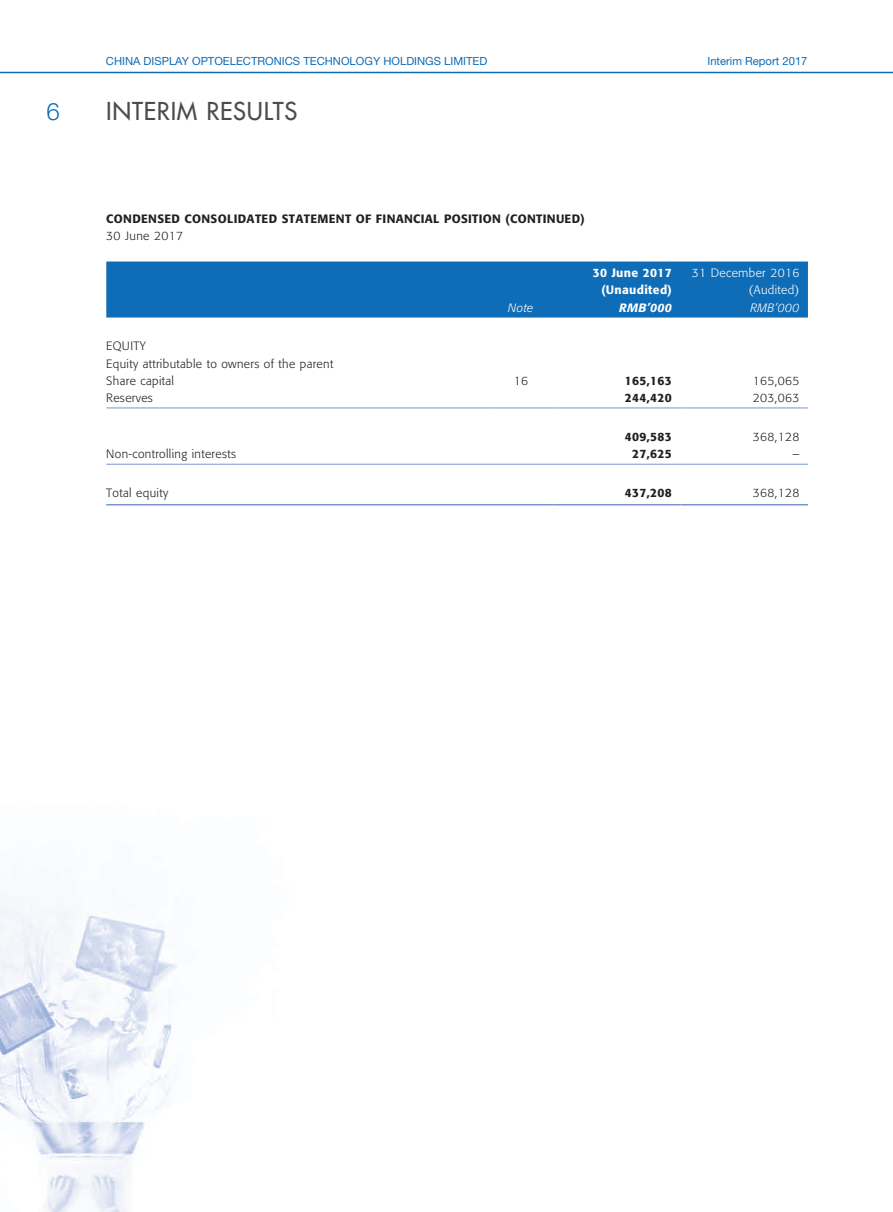
<style>
.page{position:relative;width:893px;height:1212px;background:#fff}
.page>*{position:absolute;margin:0;border:0;box-sizing:border-box;transform-origin:0 0}
.t1{font:500 24px "Futura Std";letter-spacing:.03em;color:#4b4c4d}
.t2{font:300 24px "Helvetica Neue LT Std";color:#0f6cb6}
.t3{font:300 12px/17.2px "Formata";letter-spacing:.03em;color:#231f20}
.t4{font:500 12px "Formata";letter-spacing:.03em;color:#231f20}
.t5{font:300 12px "Formata";letter-spacing:.03em;color:#fff}
.t6{font:500 12px "Formata";letter-spacing:.03em;color:#fff}
.t7{font:italic 300 12px "Formata";letter-spacing:.03em;color:#fff}
.t8{font:italic 500 12px "Formata";letter-spacing:.03em;color:#fff}
.t9{font:11.25px "Helvetica Neue LT Std";color:#0f6cb6}
</style>
<div class="page">
<img style="left:0;top:71px;width:893px;height:1141px">
<hr style="left:0;top:72px;width:893px;height:1px;background:#0f6cb6">
<div style="left:106px;top:261px;width:702px;height:56px;background:#0f6cb6"></div>
<hr style="left:106px;top:408px;width:383px;height:1px;background:#7796cd">
<hr style="left:489px;top:408px;width:64px;height:1px;background:#7796cd">
<hr style="left:553px;top:408px;width:127px;height:1px;background:#7796cd">
<hr style="left:680px;top:408px;width:128px;height:1px;background:#7796cd">
<hr style="left:106px;top:464px;width:383px;height:1px;background:#7796cd">
<hr style="left:489px;top:464px;width:64px;height:1px;background:#7796cd">
<hr style="left:553px;top:464px;width:127px;height:1px;background:#7796cd">
<hr style="left:680px;top:464px;width:128px;height:1px;background:#7796cd">
<hr style="left:106px;top:504px;width:383px;height:1px;background:#7796cd">
<hr style="left:489px;top:504px;width:64px;height:1px;background:#7796cd">
<hr style="left:553px;top:504px;width:127px;height:1px;background:#7796cd">
<hr style="left:680px;top:504px;width:128px;height:1px;background:#7796cd">
<p class="t9" style="left:106px;top:54px;width:379px">CHINA DISPLAY OPTOELECTRONICS TECHNOLOGY HOLDINGS LIMITED</p>
<p class="t9" style="left:707px;top:54px;width:102px">I NTERIM REPORT 2017</p>
<h1 class="t2" style="left:46px;top:97px;width:15px">6</h1>
<h1 class="t1" style="left:106px;top:96px;width:193px">INTERIM RESULTS</h1>
<p class="t4" style="left:106px;top:211px;width:480px">CONDENSED CONSOLIDATED STATEMENT OF FINANCIAL POSITION (CONTINUED)</p>
<p class="t3" style="left:106px;top:227px;width:78px">30 June 2017</p>
<p class="t6" style="left:593px;top:265px;width:80px">30 June 2017</p>
<p class="t5" style="left:692px;top:266px;width:109px">31 December 2016</p>
<p class="t6" style="left:601px;top:283px;width:72px">(Unaudited)</p>
<p class="t5" style="left:749px;top:283px;width:52px">(Audited)</p>
<p class="t3" style="left:106px;top:337px;width:229px">EQUITY<br>Equity attributable to owners of the parent<br>Share capital</p>
<p class="t7" style="left:508px;top:300px;width:27px">Note</p>
<p class="t8" style="left:619px;top:300px;width:54px">RMB’000</p>
<p class="t7" style="left:750px;top:300px;width:51px">RMB’000</p>
<p class="t3" style="left:514px;top:372px;width:16px">16</p>
<p class="t4" style="left:625px;top:373px;width:49px">165,163</p>
<p class="t3" style="left:753px;top:372px;width:48px">165,065</p>
<p class="t3" style="left:106px;top:389px;width:48px">Reserves</p>
<p class="t4" style="left:625px;top:390px;width:49px">244,420</p>
<p class="t3" style="left:753px;top:389px;width:48px">203,063</p>
<p class="t4" style="left:625px;top:429px;width:49px">409,583</p>
<p class="t3" style="left:753px;top:428px;width:48px">368,128</p>
<p class="t3" style="left:106px;top:446px;width:131px">Non-controlling interests</p>
<p class="t4" style="left:632px;top:447px;width:41px">27,625</p>
<p class="t3" style="left:792px;top:446px;width:8px">–</p>
<p class="t3" style="left:106px;top:485px;width:63px">Total equity</p>
<p class="t4" style="left:625px;top:486px;width:49px">437,208</p>
<p class="t3" style="left:753px;top:485px;width:48px">368,128</p>
</div>
